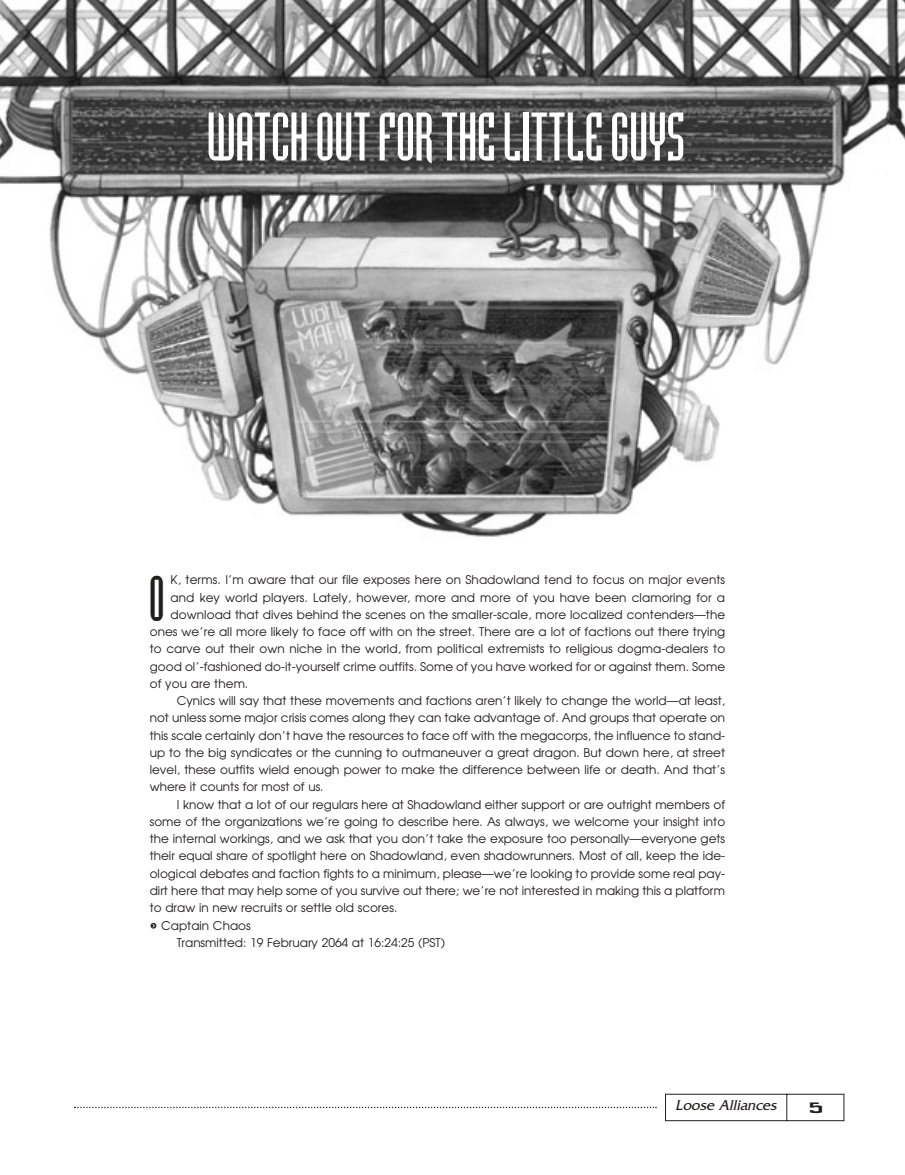
<style>
.page{position:relative;width:905px;height:1175px;background:#fff}
.page>*{position:absolute;margin:0;border:0;box-sizing:border-box;transform-origin:0 0}
.t1{font:63px "Badloc";color:#fff;scale:.84 1}
.t2{font:59.25px "Badloc";color:#231f1f;scale:.72 1}
.t3{font:italic 15px "Friz Quadrata";color:#231f1f}
.t4{font:15px "Tribe";color:#231f1f}
.t5{font:12px "Avant Garde";color:#231f1f}
.s1{font-family:"Badloc";font-size:16.5px}
</style>
<div class="page">
<svg style="left:665px;top:1093px;width:179px;height:28px"></svg>
<svg style="left:74px;top:1106px;width:582px;height:2px"></svg>
<img style="left:0;top:0;width:904px;height:537px">
<h1 class="t1" style="left:207px;top:102px;width:571px">WATCH OUT FOR THE LITTLE GUYS</h1>
<p class="t5" style="left:171px;top:575px;width:556px">K, terms. I’m aware that our file exposes here on Shadowland tend to focus on major events</p>
<p class="t5" style="left:171px;top:592px;width:556px">and key world players. Lately, however, more and more of you have been clamoring for a</p>
<p class="t5" style="left:171px;top:610px;width:556px">download that dives behind the scenes on the smaller-scale, more localized contenders—the</p>
<p class="t5" style="left:150px;top:627px;width:577px">ones we’re all more likely to face off with on the street. There are a lot of factions out there trying</p>
<p class="t5" style="left:150px;top:644px;width:577px">to carve out their own niche in the world, from political extremists to religious dogma-dealers to</p>
<p class="t5" style="left:150px;top:661px;width:577px">good ol’-fashioned do-it-yourself crime outfits. Some of you have worked for or against them. Some</p>
<p class="t5" style="left:150px;top:679px;width:100px">of you are them.</p>
<p class="t5" style="left:177px;top:696px;width:550px">Cynics will say that these movements and factions aren’t likely to change the world—at least,</p>
<p class="t5" style="left:150px;top:713px;width:577px">not unless some major crisis comes along they can take advantage of. And groups that operate on</p>
<p class="t5" style="left:150px;top:730px;width:577px">this scale certainly don’t have the resources to face off with the megacorps, the influence to stand-</p>
<p class="t5" style="left:150px;top:748px;width:577px">up to the big syndicates or the cunning to outmaneuver a great dragon. But down here, at street</p>
<p class="t5" style="left:150px;top:765px;width:577px">level, these outfits wield enough power to make the difference between life or death. And that’s</p>
<p class="t5" style="left:150px;top:782px;width:175px">where it counts for most of us.</p>
<p class="t5" style="left:177px;top:799px;width:550px">I know that a lot of our regulars here at Shadowland either support or are outright members of</p>
<p class="t5" style="left:150px;top:817px;width:577px">some of the organizations we’re going to describe here. As always, we welcome your insight into</p>
<p class="t5" style="left:150px;top:834px;width:577px">the internal workings, and we ask that you don’t take the exposure too personally—everyone gets</p>
<p class="t5" style="left:150px;top:851px;width:577px">their equal share of spotlight here on Shadowland, even shadowrunners. Most of all, keep the ide-</p>
<p class="t5" style="left:150px;top:868px;width:577px">ological debates and faction fights to a minimum, please—we’re looking to provide some real pay-</p>
<p class="t5" style="left:150px;top:886px;width:577px">dirt here that may help some of you survive out there; we’re not interested in making this a platform</p>
<p class="t5" style="left:150px;top:903px;width:249px">to draw in new recruits or settle old scores.</p>
<p class="t5" style="left:150px;top:920px;width:102px"><span class="s1">&gt;</span> Captain Chaos</p>
<p class="t5" style="left:177px;top:937px;width:270px">Transmitted: 19 February 2064 at 16:24:25 (PST)</p>
<h2 class="t2" style="left:149px;top:566px;width:23px">O</h2>
<p class="t3" style="left:675px;top:1100px;width:106px">Loose Alliances</p>
<p class="t4" style="left:808px;top:1102px;width:17px">5</p>
</div>
